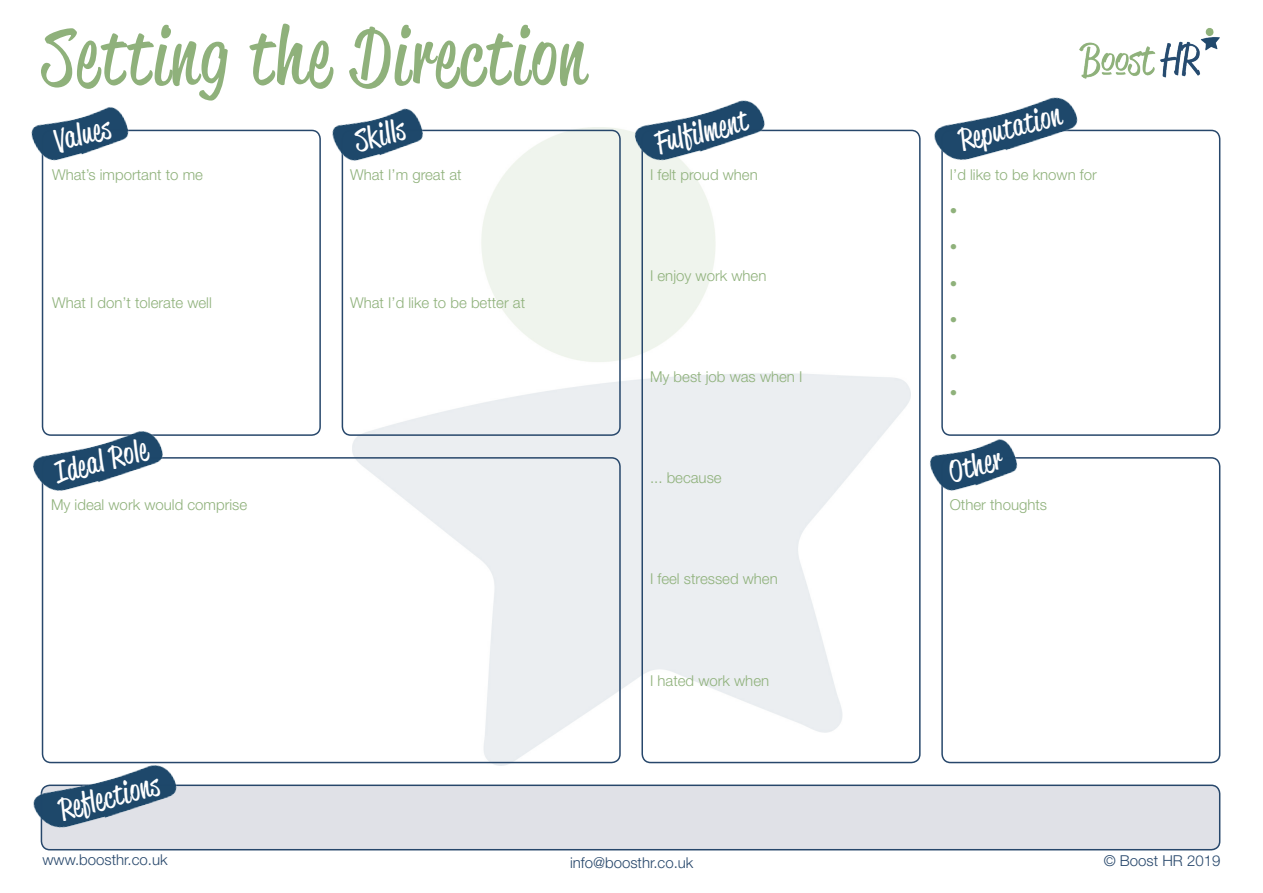
<style>
.page{position:relative;width:1263px;height:893px;background:#fff}
.page>*{position:absolute;margin:0;border:0;box-sizing:border-box;transform-origin:0 0}
.t1{font:78px "Reklame Script Regular DEMO";letter-spacing:.04em;color:#8fb17b}
.t2{font:30px "Reklame Script Regular DEMO";color:#fff}
.t3{font:300 15px "Helvetica Neue LT Std";color:#8fb17b}
.t4{font:300 15px "Helvetica Neue LT Std";color:#27476b}
</style>
<div class="page">
<img style="left:353px;top:127px;width:557px;height:638px">
<img style="left:1079px;top:28px;width:141px;height:51px">
<div style="left:42px;top:130px;width:279px;height:306px;border:2px solid #27476b;border-radius:9px"></div>
<img style="left:31px;top:107px;width:103px;height:62px">
<div style="left:342px;top:130px;width:279px;height:306px;border:2px solid #27476b;border-radius:9px"></div>
<img style="left:332px;top:108px;width:97px;height:61px">
<div style="left:42px;top:457px;width:579px;height:306px;border:2px solid #27476b;border-radius:9px"></div>
<img style="left:33px;top:422px;width:136px;height:79px">
<div style="left:641px;top:130px;width:279px;height:633px;border:2px solid #27476b;border-radius:9px"></div>
<img style="left:628px;top:100px;width:143px;height:70px">
<div style="left:941px;top:130px;width:279px;height:306px;border:2px solid #27476b;border-radius:9px"></div>
<img style="left:934px;top:97px;width:150px;height:74px">
<div style="left:941px;top:457px;width:279px;height:306px;border:2px solid #27476b;border-radius:9px"></div>
<img style="left:930px;top:432px;width:93px;height:66px">
<div style="left:41px;top:785px;width:1179px;height:65px;background:#e0e1e7;border-radius:9px"></div>
<div style="left:41px;top:784px;width:1179px;height:66px;border:2px solid #27476b;border-radius:9px"></div>
<img style="left:33px;top:756px;width:150px;height:82px">
<h1 class="t1" style="left:43px;top:23px;width:544px">Setting the Direction</h1>
<h2 class="t2" style="left:53px;top:129px;width:57px;rotate:-15deg">Values</h2>
<p class="t3" style="left:52px;top:165px;width:152px">What’s important to me</p>
<p class="t3" style="left:52px;top:294px;width:161px">What I don’t tolerate well</p>
<h2 class="t2" style="left:52px;top:460px;width:96px;rotate:-15deg">Ideal Role</h2>
<p class="t3" style="left:51px;top:496px;width:198px">My ideal work would comprise</p>
<h2 class="t2" style="left:352px;top:129px;width:52px;rotate:-15deg">Skills</h2>
<p class="t3" style="left:350px;top:165px;width:113px">What I’m great at</p>
<p class="t3" style="left:350px;top:294px;width:177px">What I’d like to be better at</p>
<h2 class="t2" style="left:57px;top:798px;width:103px;rotate:-15deg">Reflections</h2>
<h2 class="t2" style="left:652px;top:131px;width:95px;rotate:-15deg">Fulfilment</h2>
<p class="t3" style="left:650px;top:165px;width:109px">I felt proud when</p>
<p class="t3" style="left:650px;top:266px;width:118px">I enjoy work when</p>
<p class="t3" style="left:650px;top:368px;width:154px">My best job was when I</p>
<p class="t3" style="left:650px;top:469px;width:73px">... because</p>
<p class="t3" style="left:650px;top:570px;width:129px">I feel stressed when</p>
<p class="t3" style="left:650px;top:671px;width:121px">I hated work when</p>
<h2 class="t2" style="left:957px;top:128px;width:105px;rotate:-15deg">Reputation</h2>
<p class="t3" style="left:950px;top:165px;width:148px">I’d like to be known for</p>
<p class="t3" style="left:950px;top:202px;width:9px">•</p>
<p class="t3" style="left:950px;top:238px;width:9px">•</p>
<p class="t3" style="left:950px;top:274px;width:9px">•</p>
<p class="t3" style="left:950px;top:311px;width:9px">•</p>
<p class="t3" style="left:950px;top:347px;width:9px">•</p>
<p class="t3" style="left:950px;top:383px;width:9px">•</p>
<h2 class="t2" style="left:946px;top:460px;width:54px;rotate:-15deg">Other</h2>
<p class="t3" style="left:950px;top:496px;width:99px">Other thoughts</p>
<p class="t4" style="left:43px;top:851px;width:127px">www.boosthr.co.uk</p>
<p class="t4" style="left:570px;top:853px;width:125px">info@boosthr.co.uk</p>
<p class="t4" style="left:1104px;top:851px;width:118px">© Boost HR 2019</p>
</div>
